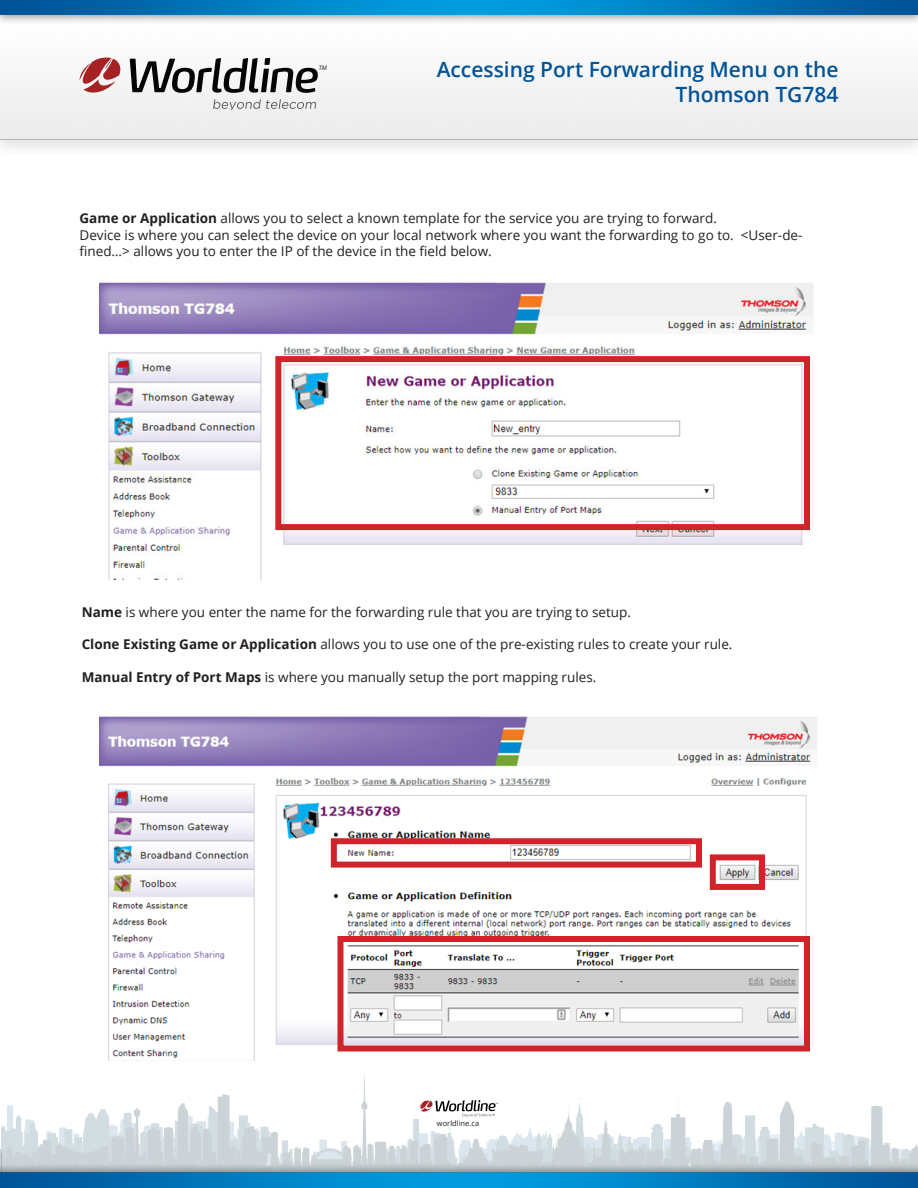
<style>
.page{position:relative;width:918px;height:1188px;background:#fff}
.page>*{position:absolute;margin:0;border:0;box-sizing:border-box;transform-origin:0 0}
.t1{font:600 21px/25.2px "Open Sans";color:#005397;text-align:right}
.t2{font:13.5px/16.2px "Open Sans";color:#231f20}
.t3{font:7.5px "Open Sans";color:#231f20}
.t4{font:italic 6.6px "Myriad Pro";color:#231f20}
.s1{font-weight:700}
</style>
<div class="page">
<img style="left:0;top:1073px;width:918px;height:88px">
<img style="left:0;top:1161px;width:918px;height:27px">
<img style="left:0;top:0;width:918px;height:149px">
<svg style="left:213px;top:99px;width:103px;height:11px"></svg>
<svg style="left:80px;top:58px;width:41px;height:35px"></svg>
<svg style="left:130px;top:58px;width:188px;height:35px"></svg>
<img style="left:99px;top:283px;width:714px;height:296px">
<div style="left:275px;top:356px;width:535px;height:174px;border:6px solid #d1232a"></div>
<img style="left:99px;top:717px;width:718px;height:343px">
<div style="left:331px;top:838px;width:371px;height:30px;border:6px solid #d1232a"></div>
<div style="left:710px;top:854px;width:55px;height:36px;border:6px solid #d1232a"></div>
<div style="left:338px;top:936px;width:472px;height:116px;border:6px solid #d1232a"></div>
<svg style="left:419px;top:1100px;width:79px;height:17px"></svg>
<p class="t4" style="left:319px;top:64px;width:10px">TM</p>
<h1 class="t1" style="left:437px;top:56px;width:403px">Accessing Port Forwarding Menu on the<br>Thomson TG784</h1>
<p class="t2" style="left:80px;top:210px;width:639px"><span class="s1">Game or Application</span> allows you to select a known template for the service you are trying to forward.</p>
<p class="t2" style="left:80px;top:226px;width:724px">Device is where you can select the device on your local network where you want the forwarding to go to. &lt;User-de&shy;fined…&gt; allows you to enter the IP of the device in the field below.</p>
<p class="t2" style="left:82px;top:604px;width:551px"><span class="s1">Name</span> is where you enter the name for the forwarding rule that you are trying to setup.</p>
<p class="t2" style="left:82px;top:636px;width:652px"><span class="s1">Clone Existing Game or Application</span> allows you to use one of the pre-existing rules to create your rule.</p>
<p class="t2" style="left:82px;top:669px;width:516px"><span class="s1">Manual Entry of Port Maps</span> is where you manually setup the port mapping rules.</p>
<p class="t3" style="left:437px;top:1118px;width:44px">worldline.ca</p>
</div>
